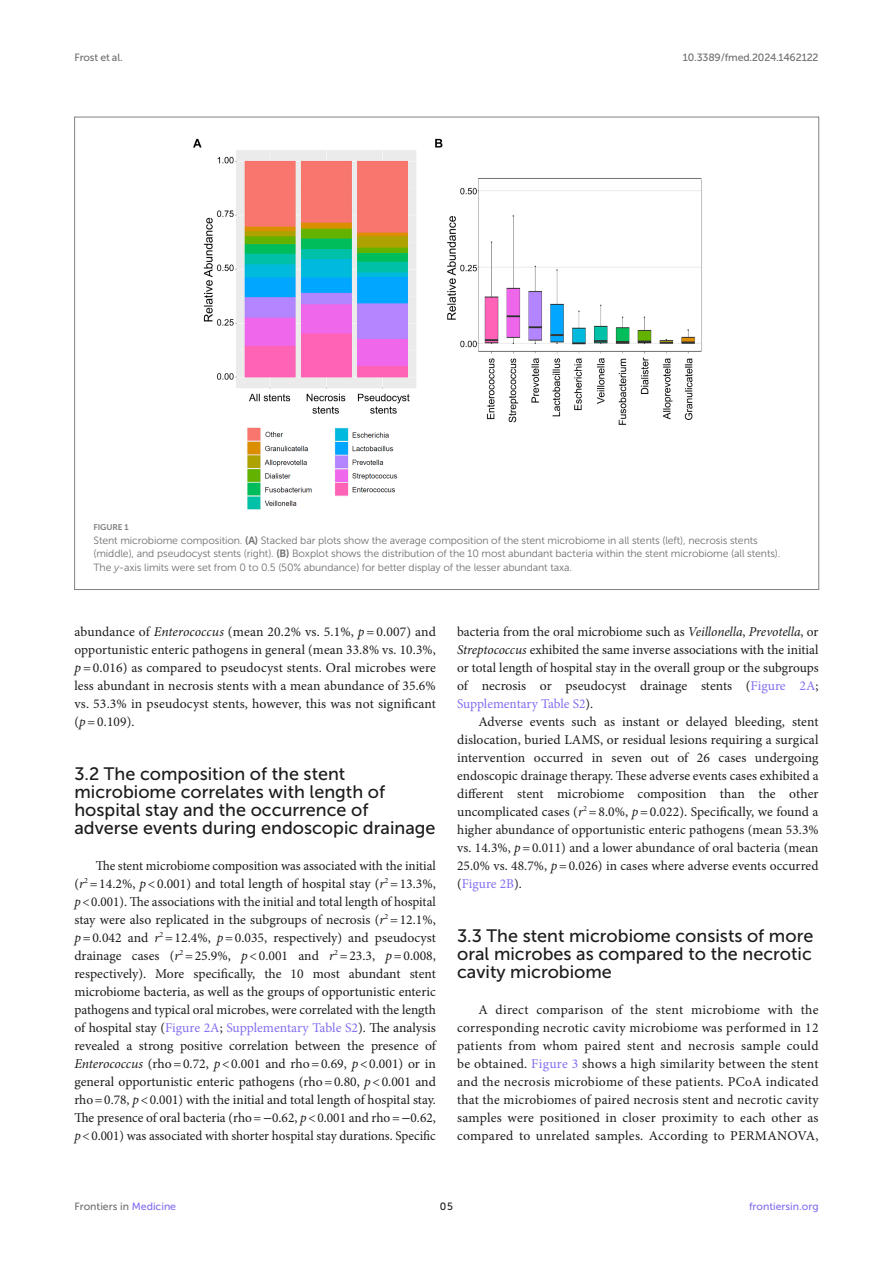
<style>
.page{position:relative;width:893px;height:1263px;background:#fff}
.page>*{position:absolute;margin:0;border:0;box-sizing:border-box;transform-origin:0 0}
.HEAD_2{font:18px/18px "Museo Sans 500";color:#1b1c1b}
.TEXT_FLUSH{font:13.5px/18px "Minion Pro";letter-spacing:.005em;color:#1b1c1b;text-align:justify}
.TEXT{font:13.5px/18px "Minion Pro";letter-spacing:.005em;color:#1b1c1b;text-align:justify}
.FIG_LEG{font:10.5px/13.5px "Museo Sans 300";letter-spacing:-.01em;color:#706f70}
.t1{font:10.5px "Museo Sans 500";letter-spacing:-.015em;color:#706f70}
.t2{font:10.5px "Museo Sans 500";color:#856df0}
.t3{font:10.5px "Museo Sans 500";color:#1b1c1b}
.FIG_HD{font:8.25px "Museo Sans 700";letter-spacing:-.01em;color:#7e7f7f}
.s1{font-family:"Museo Sans 700"}
.s2{font-style:italic}
.s3{color:#856df0}
.s4{font-family:"STIX General"}
</style>
<div class="page">
<img style="left:193px;top:138px;width:509px;height:372px">
<p class="t1" style="left:74px;top:51px;width:50px">Frost et al.</p>
<p class="t1" style="left:683px;top:51px;width:137px">10.3389/fmed.2024.1462122</p>
<p class="FIG_HD" style="left:94px;top:523px;width:37px">FIGURE 1</p>
<p class="FIG_LEG" style="left:94px;top:533px;width:688px">Stent microbiome composition. <span class="s1">(A)</span> Stacked bar plots show the average composition of the stent microbiome in all stents (left), necrosis stents (middle), and pseudocyst stents (right). <span class="s1">(B)</span> Boxplot shows the distribution of the 10 most abundant bacteria within the stent microbiome (all stents).<br>The <span class="s2">y</span>-axis limits were set from 0 to 0.5 (50% abundance) for better display of the lesser abundant taxa.</p>
<p class="TEXT_FLUSH" style="left:74px;top:623px;width:363px">abundance of <span class="s2">Enterococcus</span> (mean 20.2% vs. 5.1%, <span class="s2">p</span>=0.007) and opportunistic enteric pathogens in general (mean 33.8% vs. 10.3%, <span class="s2">p</span>=0.016) as compared to pseudocyst stents. Oral microbes were less abundant in necrosis stents with a mean abundance of 35.6% vs. 53.3% in pseudocyst stents, however, this was not significant (<span class="s2">p</span>=0.109).</p>
<p class="HEAD_2" style="left:74px;top:765px;width:363px">3.2 The composition of the stent microbiome correlates with length of hospital stay and the occurrence of adverse events during endoscopic drainage</p>
<p class="TEXT_FLUSH" style="left:74px;top:857px;width:363px;text-indent:21px">The stent microbiome composition was associated with the initial (<span class="s2">r</span><sup>2</sup> =14.2%, <span class="s2">p</span>&lt;0.001) and total length of hospital stay (<span class="s2">r</span><sup>2</sup> =13.3%, <span class="s2">p</span>&lt;0.001). The associations with the initial and total length of hospital stay were also replicated in the subgroups of necrosis (<span class="s2">r</span><sup>2</sup> =12.1%, <span class="s2">p</span>=0.042 and <span class="s2">r</span><sup>2</sup> =12.4%, <span class="s2">p</span>=0.035, respectively) and pseudocyst drainage cases (<span class="s2">r</span><sup>2</sup> =25.9%, <span class="s2">p</span>&lt;0.001 and <span class="s2">r</span><sup>2</sup> =23.3, <span class="s2">p</span>=0.008, respectively). More specifically, the 10 most abundant stent microbiome bacteria, as well as the groups of opportunistic enteric pathogens and typical oral microbes, were correlated with the length of hospital stay (<span class="s3">Figure 2A</span>; <span class="s3">Supplementary Table S2</span>). The analysis revealed a strong positive correlation between the presence of <span class="s2">Enterococcus</span> (rho=0.72, <span class="s2">p</span>&lt;0.001 and rho=0.69, <span class="s2">p</span>&lt;0.001) or in general opportunistic enteric pathogens (rho=0.80, <span class="s2">p</span>&lt;0.001 and rho=0.78, <span class="s2">p</span>&lt;0.001) with the initial and total length of hospital stay.<br>The presence of oral bacteria (rho=<span class="s4">−</span>0.62, <span class="s2">p</span>&lt;0.001 and rho=<span class="s4">−</span>0.62, <span class="s2">p</span>&lt;0.001) was associated with shorter hospital stay durations. Specific</p>
<p class="TEXT_FLUSH" style="left:457px;top:623px;width:363px">bacteria from the oral microbiome such as <span class="s2">Veillonella</span>, <span class="s2">Prevotella</span>, or <span class="s2">Streptococcus</span> exhibited the same inverse associations with the initial or total length of hospital stay in the overall group or the subgroups of necrosis or pseudocyst drainage stents (<span class="s3">Figure 2A</span>; <span class="s3">Supplementary Table S2</span>).</p>
<p class="TEXT" style="left:457px;top:713px;width:363px;text-indent:21px">Adverse events such as instant or delayed bleeding, stent dislocation, buried LAMS, or residual lesions requiring a surgical intervention occurred in seven out of 26 cases undergoing endoscopic drainage therapy. These adverse events cases exhibited a different stent microbiome composition than the other uncomplicated cases (<span class="s2">r</span><sup>2</sup> =8.0%, <span class="s2">p</span>=0.022). Specifically, we found a higher abundance of opportunistic enteric pathogens (mean 53.3% vs. 14.3%, <span class="s2">p</span>=0.011) and a lower abundance of oral bacteria (mean 25.0% vs. 48.7%, <span class="s2">p</span>=0.026) in cases where adverse events occurred (<span class="s3">Figure 2B</span>).</p>
<p class="HEAD_2" style="left:457px;top:927px;width:358px;text-align:justify">3.3 The stent microbiome consists of more oral microbes as compared to the necrotic cavity microbiome</p>
<p class="TEXT_FLUSH" style="left:457px;top:1001px;width:363px;text-indent:21px">A direct comparison of the stent microbiome with the corresponding necrotic cavity microbiome was performed in 12 patients from whom paired stent and necrosis sample could be obtained. <span class="s3">Figure 3</span> shows a high similarity between the stent and the necrosis microbiome of these patients. PCoA indicated that the microbiomes of paired necrosis stent and necrotic cavity samples were positioned in closer proximity to each other as compared to unrelated samples. According to PERMANOVA,</p>
<p class="t1" style="left:74px;top:1200px;width:103px">Frontiers in <span class="s3">Medicine</span></p>
<p class="t3" style="left:440px;top:1200px;width:14px">05</p>
<p class="t2" style="left:749px;top:1200px;width:71px">frontiersin.org</p>
</div>
